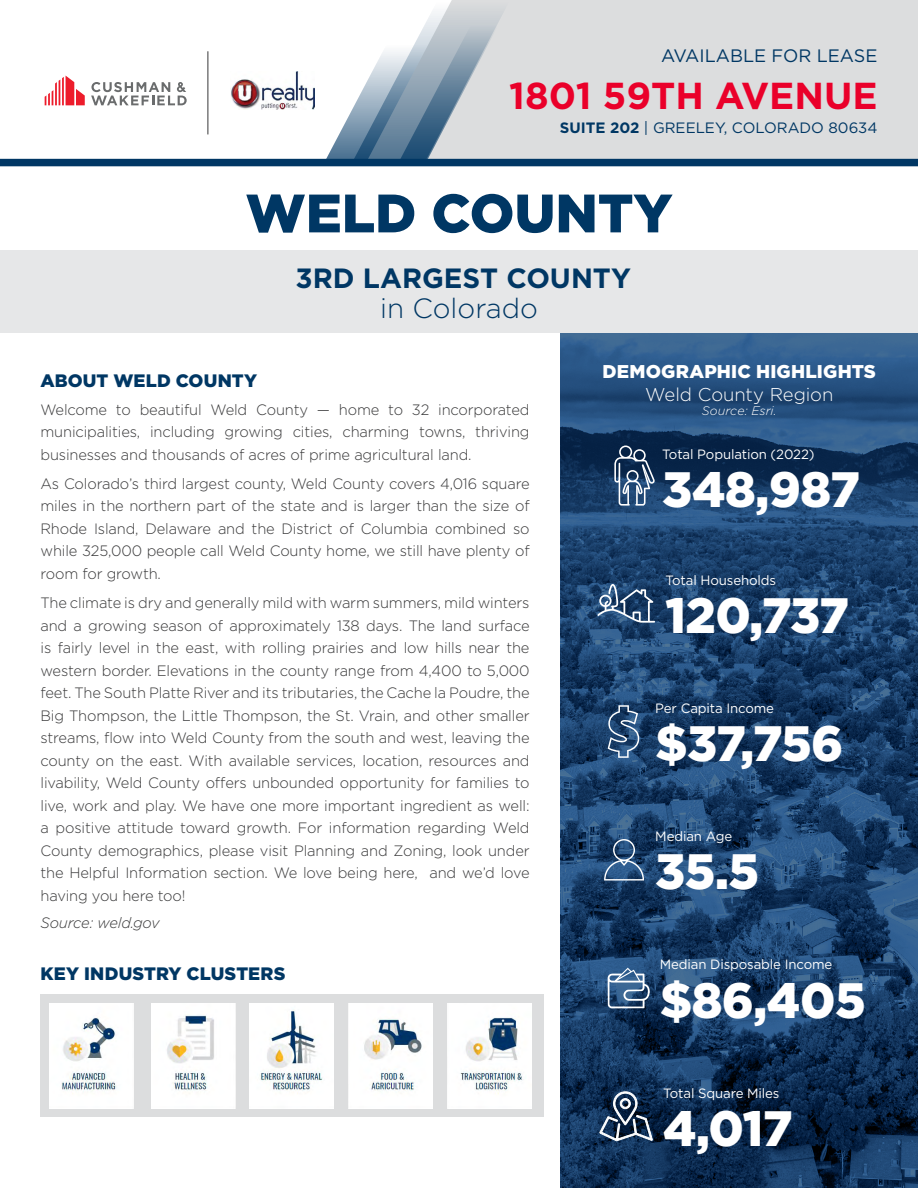
<style>
.page{position:relative;width:918px;height:1188px;background:#fff}
.page>*{position:absolute;margin:0;border:0;box-sizing:border-box;transform-origin:0 0}
.t1{font:900 54px "Gotham";color:#003764}
.t2{font:900 49.65px "Gotham";letter-spacing:-.01em;color:#fff}
.t3{font:700 37.5px "Gotham";color:#ea002a}
.t4{font:700 27.75px "Gotham";color:#003764}
.t5{font:300 27.75px "Gotham";color:#003764}
.t6{font:900 18.45px "Gotham";letter-spacing:.01em;color:#fff}
.t7{font:300 18.45px "Gotham";letter-spacing:-.005em;color:#fff}
.t8{font:900 18px "Gotham";letter-spacing:.005em;color:#003764}
.t9{font:18px "Gotham";color:#003764}
.t10{font:300 15px/22.5px "Gotham";letter-spacing:-.01em;color:#383839;text-align:justify}
.t11{font:15px "Gotham";color:#003764}
.t12{font:italic 300 15px "Gotham";letter-spacing:-.01em;color:#383839}
.t13{font:13.5px "Gotham";letter-spacing:-.01em;color:#fff}
.t14{font:italic 300 12.3px "Gotham";letter-spacing:.01em;color:#fff}
.s1{font-weight:700}
</style>
<div class="page">
<svg style="left:561px;top:333px;width:357px;height:855px;background:#1a3f69"></svg>
<div style="left:0;top:251px;width:918px;height:82px;background:#e6e7e8"></div>
<div style="left:40px;top:994px;width:504px;height:122px;background:#dcddde"></div>
<img style="left:447px;top:1003px;width:84px;height:106px">
<img style="left:349px;top:1003px;width:84px;height:106px">
<img style="left:249px;top:1003px;width:84px;height:106px">
<img style="left:151px;top:1003px;width:84px;height:106px">
<img style="left:49px;top:1003px;width:84px;height:106px">
<svg style="left:608px;top:705px;width:31px;height:53px;background:#466689"></svg>
<svg style="left:614px;top:446px;width:41px;height:60px;background:#4a6483"></svg>
<svg style="left:600px;top:1092px;width:53px;height:49px"></svg>
<svg style="left:597px;top:584px;width:58px;height:39px;background:#486688"></svg>
<svg style="left:604px;top:839px;width:40px;height:42px;background:#3e6086"></svg>
<svg style="left:608px;top:968px;width:42px;height:40px;background:#5b7b9d"></svg>
<div style="left:451px;top:0;width:467px;height:159px;background:#dcddde"></div>
<svg style="left:45px;top:76px;width:40px;height:29px"></svg>
<svg style="left:91px;top:82px;width:96px;height:23px"></svg>
<img style="left:231px;top:72px;width:83px;height:38px">
<svg style="left:324px;top:1px;width:186px;height:158px"></svg>
<div style="left:0;top:159px;width:918px;height:7px;background:#003764"></div>
<hr style="left:208px;top:51px;width:1px;height:83px;background:#383839">
<p class="t9" style="left:661px;top:44px;width:218px">AVAILABLE FOR LEASE</p>
<h3 class="t3" style="left:509px;top:70px;width:370px">1801 59TH AVENUE</h3>
<p class="t11" style="left:560px;top:118px;width:319px"><span class="s1">SUITE 202</span> | GREELEY, COLORADO 80634</p>
<h1 class="t1" style="left:245px;top:182px;width:429px">WELD COUNTY</h1>
<h3 class="t4" style="left:295px;top:259px;width:337px">3RD LARGEST COUNTY</h3>
<h3 class="t5" style="left:380px;top:290px;width:159px">in Colorado</h3>
<p class="t8" style="left:40px;top:370px;width:218px">ABOUT WELD COUNTY</p>
<p class="t10" style="left:40px;top:398px;width:491px">Welcome to beautiful Weld County — home to 32 incorporated municipalities, including growing cities, charming towns, thriving businesses and thousands of acres of prime agricultural land.</p>
<p class="t10" style="left:40px;top:472px;width:491px">As Colorado’s third largest county, Weld County covers 4,016 square miles in the northern part of the state and is larger than the size of Rhode Island, Delaware and the District of Columbia combined so while 325,000 people call Weld County home, we still have plenty of room for growth.</p>
<p class="t10" style="left:40px;top:591px;width:491px">The climate is dry and generally mild with warm summers, mild winters and a growing season of approximately 138 days. The land surface is fairly level in the east, with rolling prairies and low hills near the western border. Elevations in the county range from 4,400 to 5,000 feet. The South Platte River and its tributaries, the Cache la Poudre, the Big Thompson, the Little Thompson, the St. Vrain, and other smaller streams, flow into Weld County from the south and west, leaving the county on the east. With available services, location, resources and livability, Weld County offers unbounded opportunity for families to live, work and play. We have one more important ingredient as well: a positive attitude toward growth. For information regarding Weld County demographics, please visit Planning and Zoning, look under the Helpful Information section. We love being here, and we’d love having you here too!</p>
<p class="t12" style="left:40px;top:914px;width:121px">Source: weld.gov</p>
<p class="t8" style="left:40px;top:963px;width:247px">KEY INDUSTRY CLUSTERS</p>
<p class="t6" style="left:602px;top:361px;width:275px">DEMOGRAPHIC HIGHLIGHTS</p>
<p class="t7" style="left:645px;top:383px;width:190px">Weld County Region</p>
<p class="t14" style="left:702px;top:403px;width:77px">Source: Esri.</p>
<p class="t13" style="left:662px;top:446px;width:154px">Total Population (2022)</p>
<h2 class="t2" style="left:662px;top:461px;width:199px">348,987</h2>
<p class="t13" style="left:665px;top:571px;width:112px">Total Households</p>
<h2 class="t2" style="left:665px;top:587px;width:185px">120,737</h2>
<p class="t13" style="left:655px;top:699px;width:120px">Per Capita Income</p>
<h2 class="t2" style="left:655px;top:715px;width:190px">$37,756</h2>
<p class="t13" style="left:655px;top:828px;width:78px">Median Age</p>
<h2 class="t2" style="left:655px;top:843px;width:105px">35.5</h2>
<p class="t13" style="left:660px;top:956px;width:174px">Median Disposable Income</p>
<h2 class="t2" style="left:660px;top:971px;width:207px">$86,405</h2>
<p class="t13" style="left:663px;top:1084px;width:118px">Total Square Miles</p>
<h2 class="t2" style="left:663px;top:1100px;width:131px">4,017</h2>
</div>
